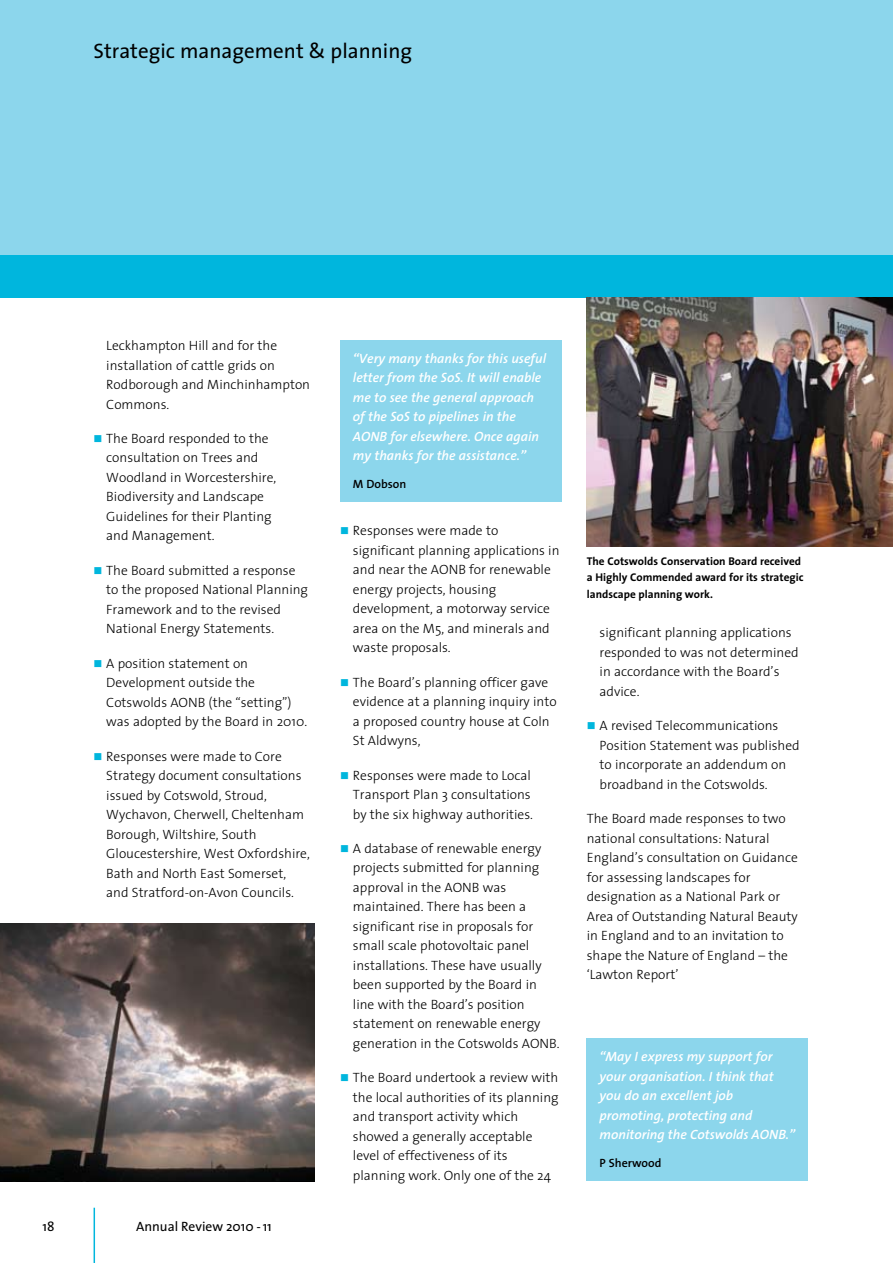
<style>
.page{position:relative;width:893px;height:1263px;background:#fff}
.page>*{position:absolute;margin:0;border:0;box-sizing:border-box;transform-origin:0 0}
.t1{font:21px "The Sans";color:#000}
.t2{font:300 13.5px/19.5px "The Sans";color:#000}
.t3{font:italic 600 13.5px/19.5px "The Sans";color:#fff}
.t4{font:13.5px "The Sans";color:#000}
.t5{font:600 12px "The Sans";color:#000}
.t6{font:700 11.25px/16.5px "The Sans";color:#000}
.s1{color:#00b6dd}
</style>
<div class="page">
<div style="left:0;top:0;width:893px;height:298px;background:#8cd6ec"></div>
<div style="left:0;top:255px;width:893px;height:43px;background:#00b6dd"></div>
<hr style="left:892px;top:0;width:1px;height:298px;background:#dde294">
<hr style="left:892px;top:255px;width:1px;height:43px;background:#c2cd23">
<hr style="left:94px;top:1208px;width:1px;height:55px;background:#00b6dd">
<img style="left:587px;top:298px;width:306px;height:248px">
<div style="left:587px;top:1038px;width:221px;height:143px;background:#8cd6ec"></div>
<div style="left:340px;top:340px;width:221px;height:161px;background:#8cd6ec"></div>
<img style="left:0;top:923px;width:315px;height:258px">
<h1 class="t1" style="left:94px;top:33px;width:320px">Strategic management &amp; planning</h1>
<p class="t2" style="left:106px;top:335px;width:205px">Leckhampton Hill and for the installation of cattle grids on<br>Rodborough and Minchinhampton<br>Commons.</p>
<p class="t2" style="left:106px;top:428px;width:171px;text-indent:-13px"><span class="s1">■</span> The Board responded to the consultation on Trees and<br>Woodland in Worcestershire,<br>Biodiversity and Landscape<br>Guidelines for their Planting and Management.</p>
<p class="t2" style="left:106px;top:560px;width:203px;text-indent:-13px"><span class="s1">■</span> The Board submitted a response to the proposed National Planning<br>Framework and to the revised<br>National Energy Statements.</p>
<p class="t2" style="left:106px;top:653px;width:202px;text-indent:-13px"><span class="s1">■</span> A position statement on<br>Development outside the<br>Cotswolds AONB (the “setting”) was adopted by the Board in 2010.</p>
<p class="t2" style="left:106px;top:746px;width:205px;text-indent:-13px"><span class="s1">■</span> Responses were made to Core<br>Strategy document consultations issued by Cotswold, Stroud,<br>Wychavon, Cherwell, Cheltenham<br>Borough, Wiltshire, South<br>Gloucestershire, West Oxfordshire,<br>Bath and North East Somerset, and Stratford-on-Avon Councils.</p>
<p class="t4" style="left:43px;top:1215px;width:14px">18</p>
<p class="t4" style="left:136px;top:1215px;width:137px">Annual Review 2010 -11</p>
<p class="t3" style="left:353px;top:348px;width:195px">“Very many thanks for this useful letter from the SoS. It will enable me to see the general approach of the SoS to pipelines in the<br>AONB for elsewhere. Once again my thanks for the assistance.”</p>
<p class="t5" style="left:353px;top:474px;width:55px">M Dobson</p>
<p class="t2" style="left:353px;top:520px;width:208px;text-indent:-13px"><span class="s1">■</span> Responses were made to significant planning applications in and near the AONB for renewable energy projects, housing development, a motorway service area on the M5, and minerals and waste proposals.</p>
<p class="t2" style="left:353px;top:672px;width:205px;text-indent:-13px"><span class="s1">■</span> The Board’s planning officer gave evidence at a planning inquiry into a proposed country house at Coln<br>St Aldwyns,</p>
<p class="t2" style="left:353px;top:765px;width:182px;text-indent:-13px"><span class="s1">■</span> Responses were made to Local<br>Transport Plan 3 consultations by the six highway authorities.</p>
<p class="t2" style="left:353px;top:838px;width:208px;text-indent:-13px"><span class="s1">■</span> A database of renewable energy projects submitted for planning approval in the AONB was maintained. There has been a significant rise in proposals for small scale photovoltaic panel installations. These have usually been supported by the Board in line with the Board’s position statement on renewable energy generation in the Cotswolds AONB.</p>
<p class="t2" style="left:353px;top:1068px;width:207px;text-indent:-13px"><span class="s1">■</span> The Board undertook a review with the local authorities of its planning and transport activity which showed a generally acceptable level of effectiveness of its planning work. Only one of the 24</p>
<p class="t6" style="left:587px;top:552px;width:218px">The Cotswolds Conservation Board received a Highly Commended award for its strategic landscape planning work.</p>
<p class="t2" style="left:600px;top:623px;width:201px">significant planning applications responded to was not determined in accordance with the Board’s advice.</p>
<p class="t2" style="left:600px;top:715px;width:202px;text-indent:-13px"><span class="s1">■</span> A revised Telecommunications<br>Position Statement was published to incorporate an addendum on broadband in the Cotswolds.</p>
<p class="t2" style="left:587px;top:808px;width:213px">The Board made responses to two national consultations: Natural<br>England’s consultation on Guidance for assessing landscapes for designation as a National Park or<br>Area of Outstanding Natural Beauty in England and to an invitation to shape the Nature of England – the ‘Lawton Report’</p>
<p class="t3" style="left:600px;top:1046px;width:197px">“May I express my support for your organisation. I think that you do an excellent job promoting, protecting and monitoring the Cotswolds AONB.”</p>
<p class="t5" style="left:600px;top:1153px;width:63px">P Sherwood</p>
</div>
